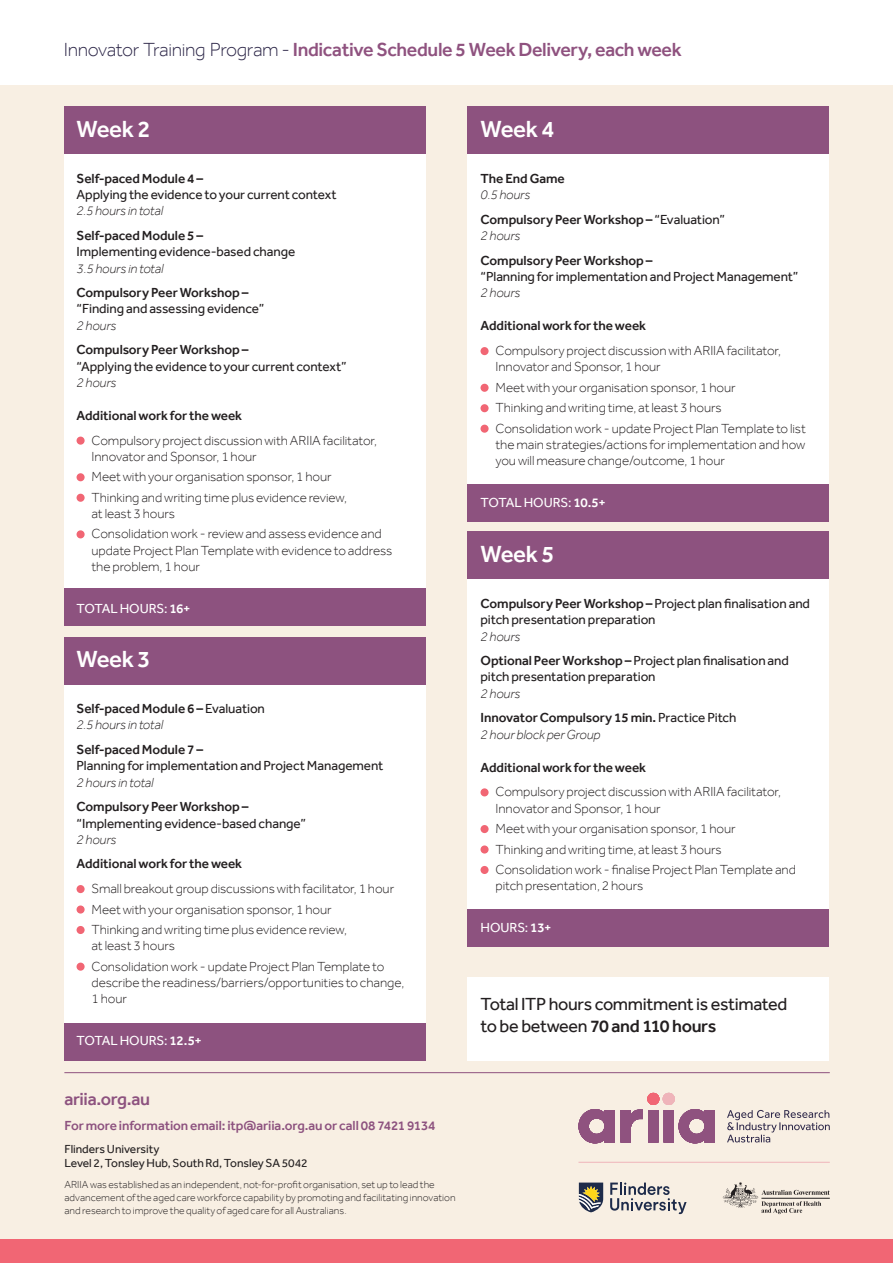
<style>
.page{position:relative;width:893px;height:1263px;background:#fff}
.page>*{position:absolute;margin:0;border:0;box-sizing:border-box;transform-origin:0 0}
.t1{font:500 24px "Effra";letter-spacing:-.02em;color:#fff}
.t2{font:500 19.5px "Effra";letter-spacing:-.02em;color:#8f527f}
.t3{font:18px/21.6px "Effra";letter-spacing:-.02em;color:#231f20}
.t4{font:500 18px "Effra";letter-spacing:-.02em;color:#8d527f}
.t5{font:300 13.5px/16.2px "Effra";letter-spacing:-.005em;color:#231f20}
.t6{font:13.5px/16.2px "Effra";letter-spacing:-.005em;color:#231f20}
.t7{font:500 13.5px/16.2px "Effra";letter-spacing:-.01em;color:#231f20}
.t8{font:500 13.5px "Effra";letter-spacing:-.01em;color:#8d527f}
.t9{font:13.5px "Effra";letter-spacing:-.005em;color:#fff}
.t10{font:12px/14.4px "Effra";letter-spacing:-.005em;color:#231f20}
.t11{font:300 10.5px/12.6px "Effra";letter-spacing:.005em;color:#231f20}
.s1{font-weight:300;color:#2f294a}
.s2{font-weight:500}
.s3{font-weight:300;font-style:italic}
.s4{font-weight:400}
</style>
<div class="page">
<div style="left:0;top:85px;width:893px;height:1178px;background:#f8efe3"></div>
<div style="left:0;top:1239px;width:893px;height:24px;background:#f16674"></div>
<hr style="left:64px;top:1072px;width:766px;height:1px;background:#8f527f">
<svg style="left:579px;top:1182px;width:24px;height:30px"></svg>
<svg style="left:610px;top:1182px;width:77px;height:32px"></svg>
<svg style="left:723px;top:1182px;width:107px;height:32px"></svg>
<hr style="left:578px;top:1162px;width:252px;height:1px;background:#efb4ba">
<svg style="left:578px;top:1109px;width:37px;height:34px"></svg>
<svg style="left:664px;top:1109px;width:51px;height:34px"></svg>
<svg style="left:621px;top:1109px;width:37px;height:33px"></svg>
<div style="left:663px;top:1093px;width:12px;height:12px;background:#efb4ba;border-radius:50%"></div>
<div style="left:647px;top:1093px;width:12px;height:12px;background:#f16674;border-radius:50%"></div>
<svg style="left:727px;top:1110px;width:103px;height:32px"></svg>
<div style="left:468px;top:107px;width:361px;height:47px;background:#8d527f"></div>
<div style="left:468px;top:154px;width:361px;height:330px;background:#fff"></div>
<div style="left:468px;top:484px;width:361px;height:37px;background:#8d527f"></div>
<div style="left:480px;top:347px;width:9px;height:8px;background:#f16674;border-radius:50%"></div>
<div style="left:480px;top:384px;width:9px;height:8px;background:#f16674;border-radius:50%"></div>
<div style="left:480px;top:404px;width:9px;height:8px;background:#f16674;border-radius:50%"></div>
<div style="left:480px;top:425px;width:9px;height:8px;background:#f16674;border-radius:50%"></div>
<div style="left:468px;top:532px;width:361px;height:47px;background:#8d527f"></div>
<div style="left:468px;top:579px;width:361px;height:335px;background:#fff"></div>
<div style="left:468px;top:910px;width:361px;height:37px;background:#8d527f"></div>
<div style="left:480px;top:788px;width:9px;height:8px;background:#f16674;border-radius:50%"></div>
<div style="left:480px;top:825px;width:9px;height:8px;background:#f16674;border-radius:50%"></div>
<div style="left:480px;top:845px;width:9px;height:8px;background:#f16674;border-radius:50%"></div>
<div style="left:480px;top:866px;width:9px;height:8px;background:#f16674;border-radius:50%"></div>
<div style="left:64px;top:107px;width:361px;height:47px;background:#8d527f"></div>
<div style="left:64px;top:154px;width:361px;height:439px;background:#fff"></div>
<div style="left:64px;top:589px;width:361px;height:37px;background:#8d527f"></div>
<div style="left:77px;top:437px;width:8px;height:8px;background:#f16674;border-radius:50%"></div>
<div style="left:77px;top:473px;width:8px;height:8px;background:#f16674;border-radius:50%"></div>
<div style="left:77px;top:494px;width:8px;height:8px;background:#f16674;border-radius:50%"></div>
<div style="left:77px;top:530px;width:8px;height:8px;background:#f16674;border-radius:50%"></div>
<div style="left:468px;top:978px;width:361px;height:83px;background:#fff"></div>
<div style="left:64px;top:679px;width:361px;height:351px;background:#fff"></div>
<div style="left:64px;top:637px;width:361px;height:47px;background:#8d527f"></div>
<div style="left:64px;top:1023px;width:361px;height:37px;background:#8d527f"></div>
<div style="left:77px;top:885px;width:8px;height:8px;background:#f16674;border-radius:50%"></div>
<div style="left:77px;top:905px;width:8px;height:8px;background:#f16674;border-radius:50%"></div>
<div style="left:77px;top:926px;width:8px;height:8px;background:#f16674;border-radius:50%"></div>
<div style="left:77px;top:962px;width:8px;height:9px;background:#f16674;border-radius:50%"></div>
<p class="t2" style="left:64px;top:37px;width:619px"><span class="s1">Innovator Training Program -</span> Indicative Schedule 5 Week Delivery, each week</p>
<p class="t1" style="left:77px;top:115px;width:75px">Week 2</p>
<p class="t6" style="left:77px;top:170px;width:262px"><span class="s2">Self-paced Module 4 –<br></span>Applying the evidence to your current context<br><span class="s3">2.5 hours in total</span></p>
<p class="t6" style="left:77px;top:227px;width:220px"><span class="s2">Self-paced Module 5 –<br></span>Implementing evidence-based change<br><span class="s3">3.5 hours in total</span></p>
<p class="t6" style="left:77px;top:284px;width:189px"><span class="s2">Compulsory Peer Workshop – </span>“Finding and assessing evidence”<br><span class="s3">2 hours</span></p>
<p class="t6" style="left:77px;top:342px;width:272px"><span class="s2">Compulsory Peer Workshop –<br></span>“Applying the evidence to your current context”<br><span class="s3">2 hours</span></p>
<p class="t7" style="left:77px;top:407px;width:167px">Additional work for the week</p>
<p class="t5" style="left:92px;top:432px;width:287px">Compulsory project discussion with ARIIA facilitator,<br>Innovator and Sponsor, 1 hour</p>
<p class="t5" style="left:92px;top:469px;width:242px">Meet with your organisation sponsor, 1 hour</p>
<p class="t5" style="left:92px;top:489px;width:257px">Thinking and writing time plus evidence review, at least 3 hours</p>
<p class="t5" style="left:92px;top:526px;width:302px">Consolidation work - review and assess evidence and update Project Plan Template with evidence to address the problem, 1 hour</p>
<p class="t9" style="left:77px;top:600px;width:116px">TOTAL HOURS: <span class="s2">16+</span></p>
<p class="t1" style="left:77px;top:645px;width:75px">Week 3</p>
<p class="t7" style="left:77px;top:700px;width:190px">Self-paced Module 6 – <span class="s4">Evaluation<br></span><span class="s3">2.5 hours in total</span></p>
<p class="t6" style="left:77px;top:741px;width:308px"><span class="s2">Self-paced Module 7 –<br></span>Planning for implementation and Project Management<br><span class="s3">2 hours in total</span></p>
<p class="t6" style="left:77px;top:798px;width:231px"><span class="s2">Compulsory Peer Workshop – </span>“Implementing evidence-based change”<br><span class="s3">2 hours</span></p>
<p class="t7" style="left:77px;top:856px;width:167px">Additional work for the week</p>
<p class="t5" style="left:92px;top:880px;width:304px">Small breakout group discussions with facilitator, 1 hour</p>
<p class="t5" style="left:92px;top:901px;width:242px">Meet with your organisation sponsor, 1 hour</p>
<p class="t5" style="left:92px;top:921px;width:257px">Thinking and writing time plus evidence review, at least 3 hours</p>
<p class="t5" style="left:92px;top:958px;width:314px">Consolidation work - update Project Plan Template to describe the readiness/barriers/opportunities to change,<br>1 hour</p>
<p class="t9" style="left:77px;top:1032px;width:127px">TOTAL HOURS: <span class="s2">12.5+</span></p>
<p class="t4" style="left:64px;top:1088px;width:87px">ariia.org.au</p>
<p class="t8" style="left:64px;top:1117px;width:373px">For more information email: itp@ariia.org.au or call 08 7421 9134</p>
<p class="t10" style="left:64px;top:1141px;width:245px">Flinders University<br>Level 2, Tonsley Hub, South Rd, Tonsley SA 5042</p>
<p class="t11" style="left:64px;top:1178px;width:393px">ARIIAwas established as an independent, not-for-profitorganisation, set up tolead the advancement of the aged care workforce capability by promoting and facilitating innovation and research to improve the quality of aged care for all Australians.</p>
<p class="t1" style="left:480px;top:115px;width:75px">Week 4</p>
<p class="t7" style="left:480px;top:170px;width:86px">The End Game<br><span class="s3">0.5 hours</span></p>
<p class="t7" style="left:480px;top:211px;width:246px">Compulsory Peer Workshop – <span class="s4">“Evaluation”<br></span><span class="s3">2 hours</span></p>
<p class="t6" style="left:480px;top:252px;width:319px"><span class="s2">Compulsory Peer Workshop –<br></span>“Planning for implementation and Project Management”<br><span class="s3">2 hours</span></p>
<p class="t7" style="left:480px;top:318px;width:167px">Additional work for the week</p>
<p class="t5" style="left:495px;top:342px;width:287px">Compulsory project discussion with ARIIA facilitator,<br>Innovator and Sponsor, 1 hour</p>
<p class="t5" style="left:495px;top:379px;width:242px">Meet with your organisation sponsor, 1 hour</p>
<p class="t5" style="left:495px;top:399px;width:228px">Thinking and writing time, at least 3 hours</p>
<p class="t5" style="left:495px;top:420px;width:312px;text-align:justify">Consolidation work - update Project Plan Template to list the main strategies/actions for implementation and how you will measure change/outcome, 1 hour</p>
<p class="t9" style="left:480px;top:494px;width:127px">TOTAL HOURS: <span class="s2">10.5+</span></p>
<p class="t1" style="left:480px;top:540px;width:75px">Week 5</p>
<p class="t6" style="left:480px;top:595px;width:331px"><span class="s2">Compulsory Peer Workshop –</span> Project plan finalisation and pitch presentation preparation<br><span class="s3">2 hours</span></p>
<p class="t6" style="left:480px;top:652px;width:310px"><span class="s2">Optional Peer Workshop –</span> Project plan finalisation and pitch presentation preparation<br><span class="s3">2 hours</span></p>
<p class="t7" style="left:480px;top:709px;width:257px">Innovator Compulsory 15 min. <span class="s4">Practice Pitch<br></span><span class="s3">2 hour block per Group</span></p>
<p class="t7" style="left:480px;top:759px;width:167px">Additional work for the week</p>
<p class="t5" style="left:495px;top:784px;width:287px">Compulsory project discussion with ARIIA facilitator,<br>Innovator and Sponsor, 1 hour</p>
<p class="t5" style="left:495px;top:820px;width:242px">Meet with your organisation sponsor, 1 hour</p>
<p class="t5" style="left:495px;top:841px;width:228px">Thinking and writing time, at least 3 hours</p>
<p class="t5" style="left:495px;top:861px;width:302px">Consolidationwork - finaliseProjectPlanTemplate and pitch presentation, 2 hours</p>
<p class="t9" style="left:480px;top:919px;width:73px">HOURS: <span class="s2">13+</span></p>
<p class="t3" style="left:480px;top:993px;width:308px">Total ITP hours commitment is estimated to be between <span class="s2">70 and 110 hours</span></p>
</div>
